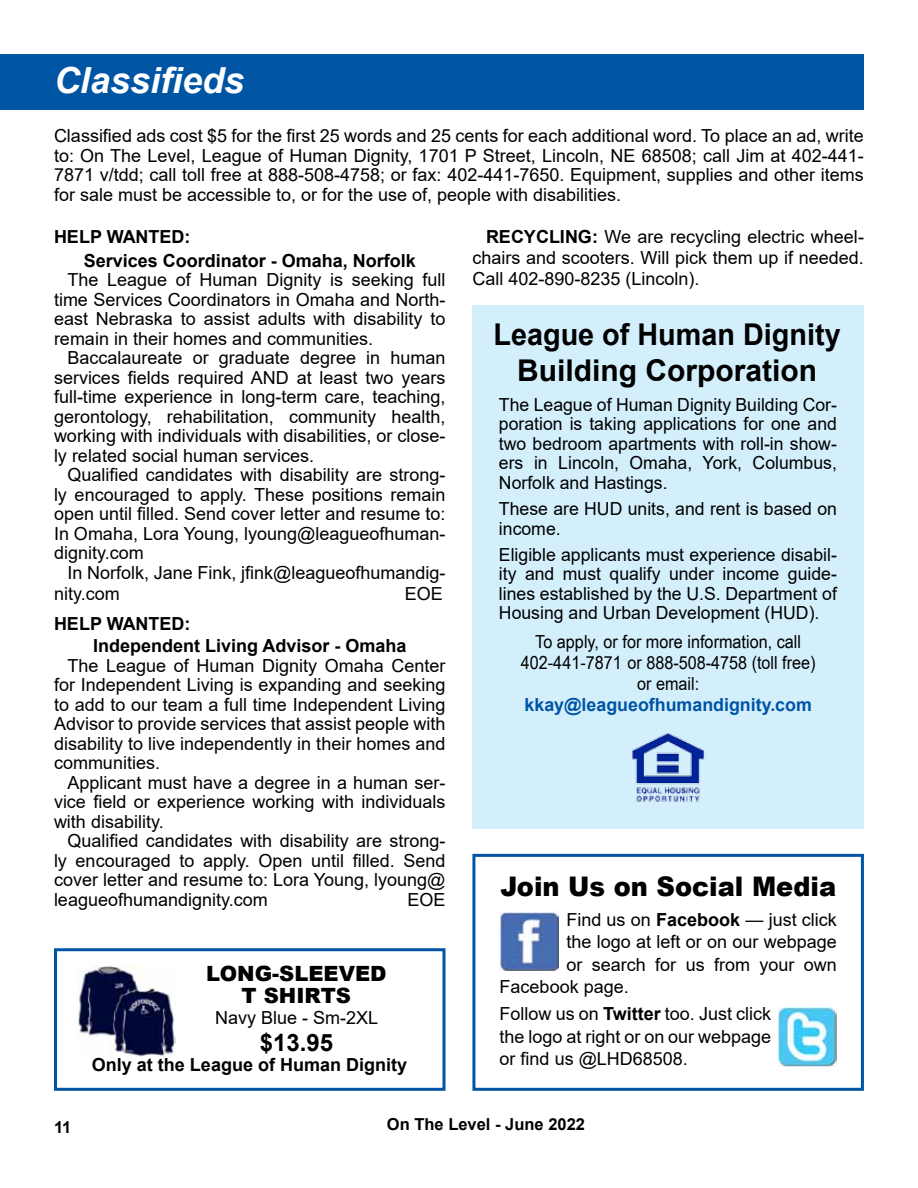
<style>
.page{position:relative;width:918px;height:1188px;background:#fff}
.page>*{position:absolute;margin:0;border:0;box-sizing:border-box;transform-origin:0 0}
.t1{font:italic 700 36px "Arial";color:#fff}
.t2{font:700 30px/36px "Arial";color:#000;text-align:center;scale:.96 1}
.t3{font:900 27px "Arial";color:#000;scale:.95 1}
.t4{font:700 24px "Arial";color:#000}
.t5{font:900 21px/22.5px "Arial";color:#000;text-align:center}
.t6{font:18px/19.5px "Arial";color:#000;text-align:justify}
.t7{font:700 18px/24px "Arial";color:#000}
.t8{font:18px/21px "Arial";color:#000;text-align:center;scale:.9 1}
.t9{font:18px "Arial Narrow";color:#000;scale:1.1 1}
.t10{font:700 18px "Arial";color:#0054a4}
.t11{font:700 16.5px "Arial";color:#000}
.s1{font-weight:700}
.s2{font-family:"Arial Narrow"}
</style>
<div class="page">
<div style="left:0;top:54px;width:864px;height:56px;background:#0054a4"></div>
<div style="left:54px;top:948px;width:392px;height:143px;border:3px solid #0054a4"></div>
<img style="left:77px;top:966px;width:99px;height:91px">
<div style="left:472px;top:305px;width:392px;height:523px;background:#d4effc"></div>
<img style="left:632px;top:733px;width:74px;height:69px">
<div style="left:472px;top:854px;width:392px;height:237px;border:3px solid #0054a4"></div>
<img style="left:778px;top:1007px;width:59px;height:59px">
<img style="left:499px;top:912px;width:59px;height:59px">
<h1 class="t1" style="left:54px;top:56px;width:192px">Classifieds</h1>
<p class="t6" style="left:54px;top:126px;width:811px">Classified ads cost $5 for the first 25 words and 25 cents for each additional word. To place an ad, write to: On The Level, League of Human Dignity, 1701 P Street, Lincoln, NE 68508; call Jim at 402-441- 7871 v/tdd; call toll free at 888-508-4758; or fax: 402-441-7650. Equipment, supplies and other items for sale must be accessible to, or for the use of, people with disabilities.</p>
<p class="t7" style="left:84px;top:225px;width:334px;text-indent:-30px">HELP WANTED:<br>Services Coordinator - Omaha, Norfolk</p>
<p class="t6" style="left:54px;top:270px;width:393px;text-indent:14px">The League of Human Dignity is seeking full time Services Coordinators in Omaha and North&shy;east Nebraska to assist adults with disability to remain in their homes and communities.</p>
<p class="t6" style="left:54px;top:348px;width:393px;text-indent:14px">Baccalaureate or graduate degree in human services fields required AND at least two years full-time experience in long-term care, teaching, gerontology, rehabilitation, community health, working with individuals with disabilities, or close&shy;ly related social human services.</p>
<p class="t6" style="left:54px;top:465px;width:393px;text-indent:14px">Qualified candidates with disability are strong&shy;ly encouraged to apply. These positions remain open until filled. Send cover letter and resume to:<br>In Omaha, Lora Young, lyoung@leagueofhuman&shy;dignity.com</p>
<p class="t6" style="left:54px;top:562px;width:393px;line-height:21px;text-indent:14px">In Norfolk, Jane Fink, jfink@leagueofhumandig&shy;nity.com</p>
<p class="t6" style="left:472px;top:226px;width:393px;line-height:21px;text-indent:14px"><span class="s1">RECYCLING:</span> We are recycling electric wheel&shy;chairs and scooters. Will pick them up if needed.<br>Call 402-890-8235 (Lincoln).</p>
<h2 class="t2" style="left:493px;top:317px;width:363px">League of Human Dignity<br>Building Corporation</h2>
<p class="t6" style="left:499px;top:395px;width:340px">The League of Human Dignity Building Cor&shy;poration is taking applications for one and two bedroom apartments with roll-in show&shy;ers in Lincoln, Omaha, York, Columbus, Norfolk and Hastings.</p>
<p class="t6" style="left:499px;top:499px;width:339px">These are HUD units, and rent is based on income.</p>
<p class="t6" style="left:499px;top:545px;width:339px">Eligible applicants must experience disabil&shy;ity and must qualify under income guide&shy;lines established by the U.S. Department of Housing and Urban Development (HUD).</p>
<p class="t6" style="left:405px;top:583px;width:40px">EOE</p>
<p class="t7" style="left:93px;top:612px;width:315px;line-height:22.5px;text-indent:-39px">HELP WANTED:<br>Independent Living Advisor - Omaha</p>
<p class="t6" style="left:54px;top:655px;width:393px;text-indent:14px">The League of Human Dignity Omaha Center for Independent Living is expanding and seeking to add to our team a full time Independent Living Advisor to provide services that assist people with disability to live independently in their homes and communities.</p>
<p class="t6" style="left:54px;top:772px;width:393px;text-indent:14px">Applicant must have a degree in a human ser&shy;vice field or experience working with individuals with disability.</p>
<p class="t6" style="left:54px;top:831px;width:393px;text-indent:14px">Qualified candidates with disability are strong&shy;ly encouraged to apply. Open until filled. Send cover letter and resume to: Lora Young, lyoung@ leagueofhumandignity.com</p>
<p class="t9" style="left:535px;top:628px;width:243px">To apply, or for more information, call</p>
<p class="t8" style="left:521px;top:652px;width:329px"><span class="s2">402-441-7871</span> or 888-508-4758 (toll free) or email:</p>
<p class="t10" style="left:525px;top:692px;width:289px">kkay@leagueofhumandignity.com</p>
<h3 class="t3" style="left:500px;top:866px;width:355px">Join Us on Social Media</h3>
<p class="t6" style="left:566px;top:909px;width:272px">Find us on <span class="s1">Facebook</span> — just click</p>
<p class="t6" style="left:566px;top:932px;width:272px">the logo at left or on our webpage</p>
<p class="t6" style="left:566px;top:954px;width:272px">or search for us from your own</p>
<p class="t6" style="left:500px;top:977px;width:131px">Facebook page.</p>
<p class="t6" style="left:500px;top:1002px;width:273px;line-height:22.5px">Follow us on <span class="s1">Twitter</span> too. Just click the logo at right or on our webpage or find us @LHD68508.</p>
<p class="t6" style="left:407px;top:889px;width:40px">EOE</p>
<p class="t5" style="left:206px;top:961px;width:182px">LONG-SLEEVED<br>T SHIRTS</p>
<p class="t6" style="left:215px;top:1008px;width:165px">Navy Blue - Sm-2XL</p>
<h3 class="t4" style="left:260px;top:1026px;width:75px">$13.95</h3>
<p class="t7" style="left:92px;top:1053px;width:317px">Only at the League of Human Dignity</p>
<p class="t11" style="left:54px;top:1115px;width:19px">11</p>
<p class="t11" style="left:387px;top:1113px;width:200px">On The Level - June 2022</p>
</div>
